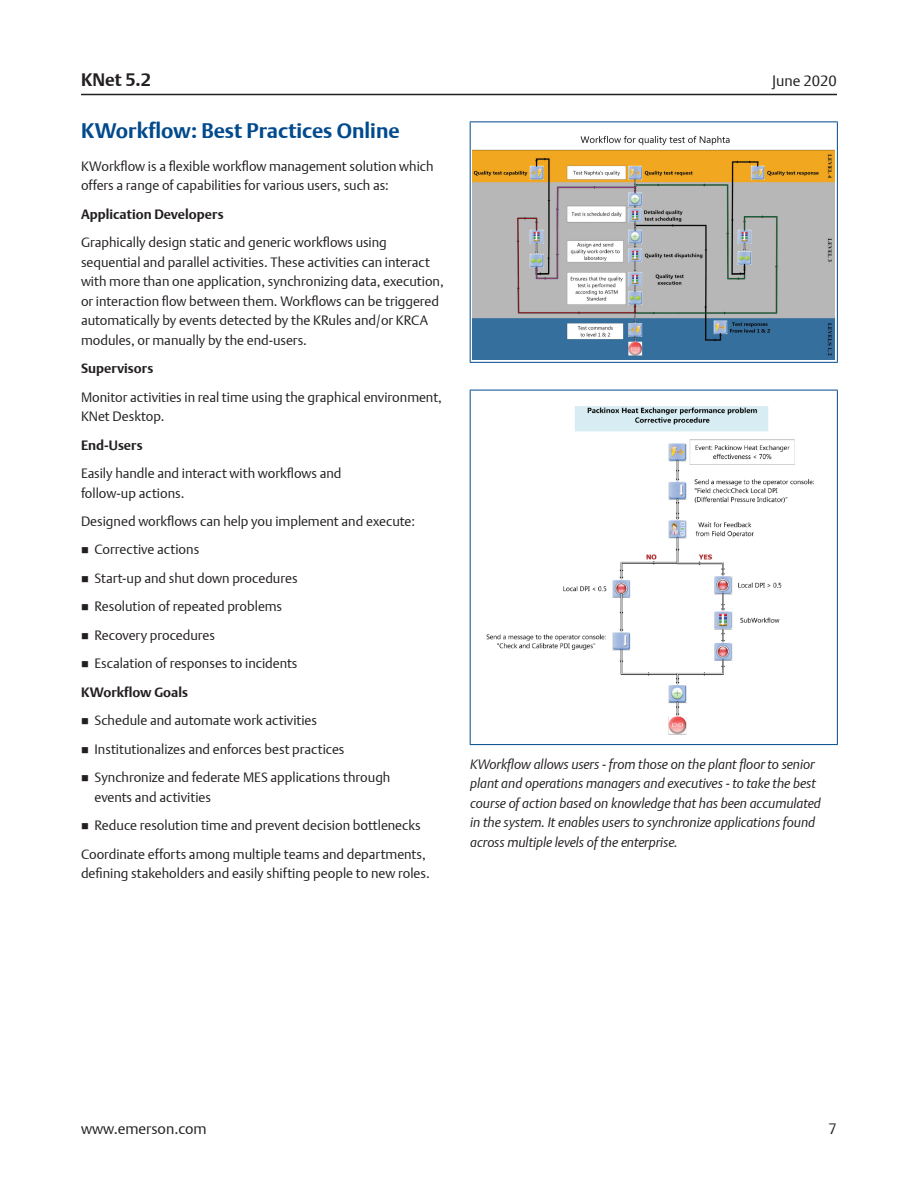
<style>
.page{position:relative;width:918px;height:1188px;background:#fff}
.page>*{position:absolute;margin:0;border:0;box-sizing:border-box;transform-origin:0 0}
.Subhead_1{font:700 21px "DTL Argo T";color:#004a8d}
.t1{font:700 18px "DTL Argo T";color:#231f20}
.t2{font:15px "DTL Argo T Light";color:#231f20}
.Body_Text{font:13.5px/19.5px "DTL Argo T Light";color:#231f20}
.Image_Illustration_C{font:italic 13.5px/19.5px "DTL Argo T Light";letter-spacing:-.005em;color:#231f20}
.Body_Text-2{font:700 13.5px "DTL Argo T";color:#231f20}
</style>
<div class="page">
<hr style="left:81px;top:94px;width:756px;height:1px;background:#231f20">
<hr style="left:470px;top:362px;width:368px;height:1px;background:#004a8d">
<hr style="left:470px;top:122px;width:368px;height:1px;background:#004a8d">
<hr style="left:470px;top:122px;width:1px;height:240px;background:#004a8d">
<hr style="left:837px;top:122px;width:1px;height:240px;background:#004a8d">
<img style="left:472px;top:135px;width:362px;height:224px">
<hr style="left:470px;top:744px;width:368px;height:1px;background:#004a8d">
<hr style="left:470px;top:390px;width:368px;height:1px;background:#004a8d">
<hr style="left:470px;top:390px;width:1px;height:354px;background:#004a8d">
<hr style="left:837px;top:390px;width:1px;height:354px;background:#004a8d">
<img style="left:486px;top:406px;width:328px;height:328px">
<h2 class="t1" style="left:81px;top:69px;width:72px">KNet 5.2</h2>
<p class="t2" style="left:772px;top:72px;width:66px">June 2020</p>
<p class="Subhead_1" style="left:81px;top:118px;width:320px">KWorkflow: Best Practices Online</p>
<p class="Body_Text" style="left:81px;top:156px;width:354px">KWorkflow is a flexible workflow management solution which offers a range of capabilities for various users, such as:</p>
<p class="Body_Text-2" style="left:81px;top:206px;width:144px">Application Developers</p>
<p class="Body_Text" style="left:81px;top:233px;width:364px">Graphically design static and generic workflows using sequential and parallel activities. These activities can interact with more than one application, synchronizing data, execution, or interaction flow between them. Workflows can be triggered automatically by events detected by the KRules and/or KRCA modules, or manually by the end-users.</p>
<p class="Body_Text-2" style="left:81px;top:360px;width:74px">Supervisors</p>
<p class="Body_Text" style="left:81px;top:387px;width:362px">Monitor activities in real time using the graphical environment,<br>KNet Desktop.</p>
<p class="Body_Text-2" style="left:81px;top:437px;width:63px">End-Users</p>
<p class="Body_Text" style="left:81px;top:463px;width:262px">Easily handle and interact with workflows and follow-up actions.</p>
<p class="Body_Text" style="left:81px;top:511px;width:335px">Designed workflows can help you implement and execute:</p>
<p class="Body_Text" style="left:94px;top:540px;width:106px">Corrective actions</p>
<p class="Body_Text" style="left:94px;top:568px;width:205px">Start-up and shut down procedures</p>
<p class="Body_Text" style="left:94px;top:597px;width:189px">Resolution of repeated problems</p>
<p class="Body_Text" style="left:94px;top:625px;width:122px">Recovery procedures</p>
<p class="Body_Text" style="left:94px;top:654px;width:205px">Escalation of responses to incidents</p>
<p class="Body_Text-2" style="left:81px;top:684px;width:109px">KWorkflow Goals</p>
<p class="Body_Text" style="left:94px;top:711px;width:224px">Schedule and automate work activities</p>
<p class="Body_Text" style="left:94px;top:739px;width:252px">Institutionalizes and enforces best practices</p>
<p class="Body_Text" style="left:94px;top:768px;width:297px">Synchronize and federate MES applications through events and activities</p>
<p class="Body_Text" style="left:94px;top:815px;width:328px">Reduce resolution time and prevent decision bottlenecks</p>
<p class="Body_Text" style="left:81px;top:844px;width:350px">Coordinate efforts among multiple teams and departments, defining stakeholders and easily shifting people to new roles.</p>
<p class="Image_Illustration_C" style="left:470px;top:754px;width:352px">KWorkflow allows users - from those on the plant floor to senior plant and operations managers and executives - to take the best course of action based on knowledge that has been accumulated in the system. It enables users to synchronize applications found across multiple levels of the enterprise.</p>
<p class="t2" style="left:81px;top:1120px;width:127px">www.emerson.com</p>
<p class="t2" style="left:829px;top:1120px;width:10px">7</p>
</div>
